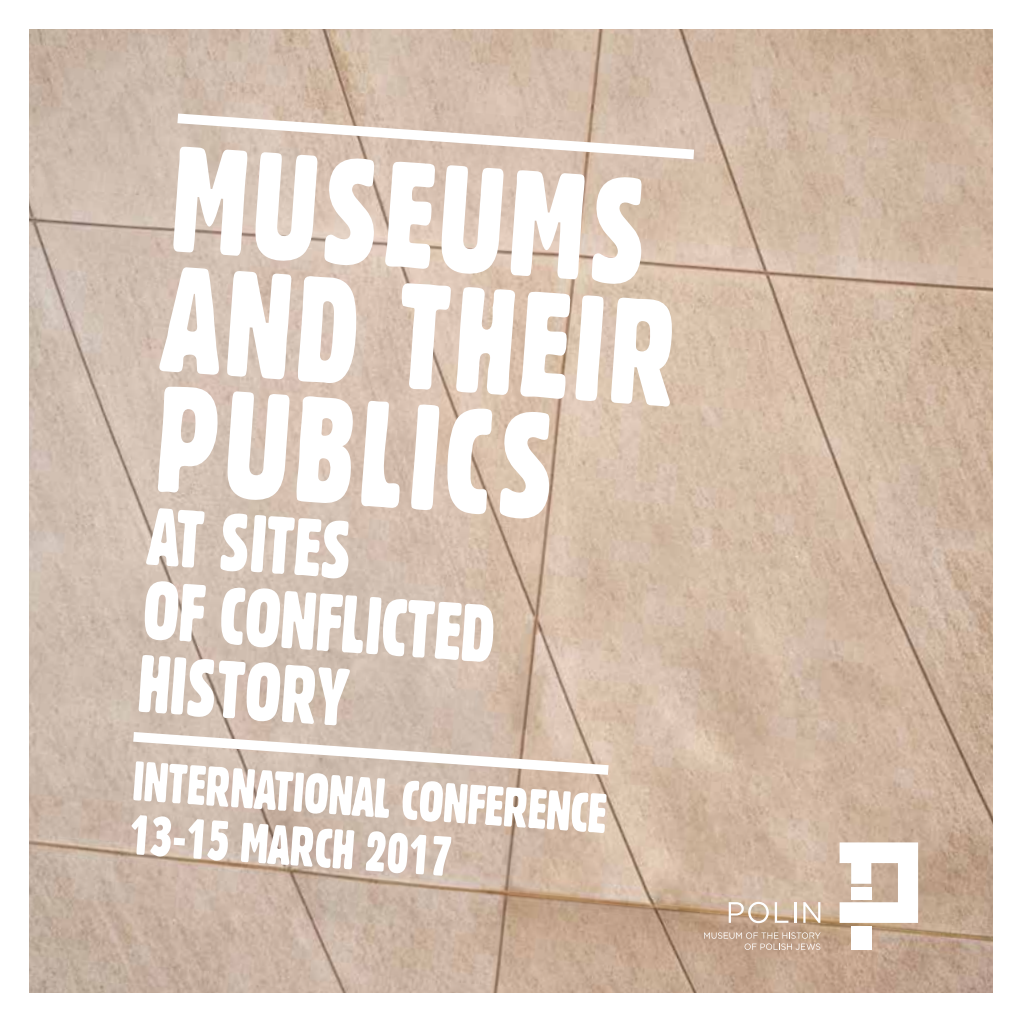
<style>
.page{position:relative;width:1022px;height:1022px;background:#fff}
.page>*{position:absolute;margin:0;border:0;box-sizing:border-box;transform-origin:0 0}
.t1{font:146.12px/120.2px "Gothic 821 Cn EU";color:#fff;scale:.91 1}
.t2{font:79.27px/73.7px "Gothic 821 Cn EU";color:#fff;scale:.91 1}
.t3{font:54.25px/53.9px "Gothic 821 Cn EU";color:#fff;scale:.91 1}
</style>
<div class="page">
<img style="left:30px;top:30px;width:962px;height:962px">
<svg style="left:167px;top:108px;width:537px;height:57px"></svg>
<svg style="left:123px;top:726px;width:496px;height:54px"></svg>
<svg style="left:704px;top:932px;width:117px;height:18px;background:#c7ac97"></svg>
<svg style="left:729px;top:902px;width:40px;height:21px"></svg>
<svg style="left:775px;top:902px;width:13px;height:21px"></svg>
<hr style="left:794px;top:902px;width:2px;height:21px;background:#fff">
<svg style="left:803px;top:902px;width:17px;height:21px"></svg>
<div style="left:851px;top:926px;width:20px;height:24px;background:#fff"></div>
<svg style="left:839px;top:842px;width:79px;height:81px"></svg>
<h1 class="t1" style="left:176px;top:142px;width:567px;rotate:4deg">MUSEUMS<br>AND THEIR<br>PUBLICS</h1>
<h2 class="t2" style="left:151px;top:501px;width:389px;rotate:4deg">AT SITES<br>OF CONFLICTED<br>HISTORY</h2>
<p class="t3" style="left:135px;top:755px;width:523px;rotate:4deg">INTERNATIONAL CONFERENCE<br>13-15 MARCH 2017</p>
</div>
